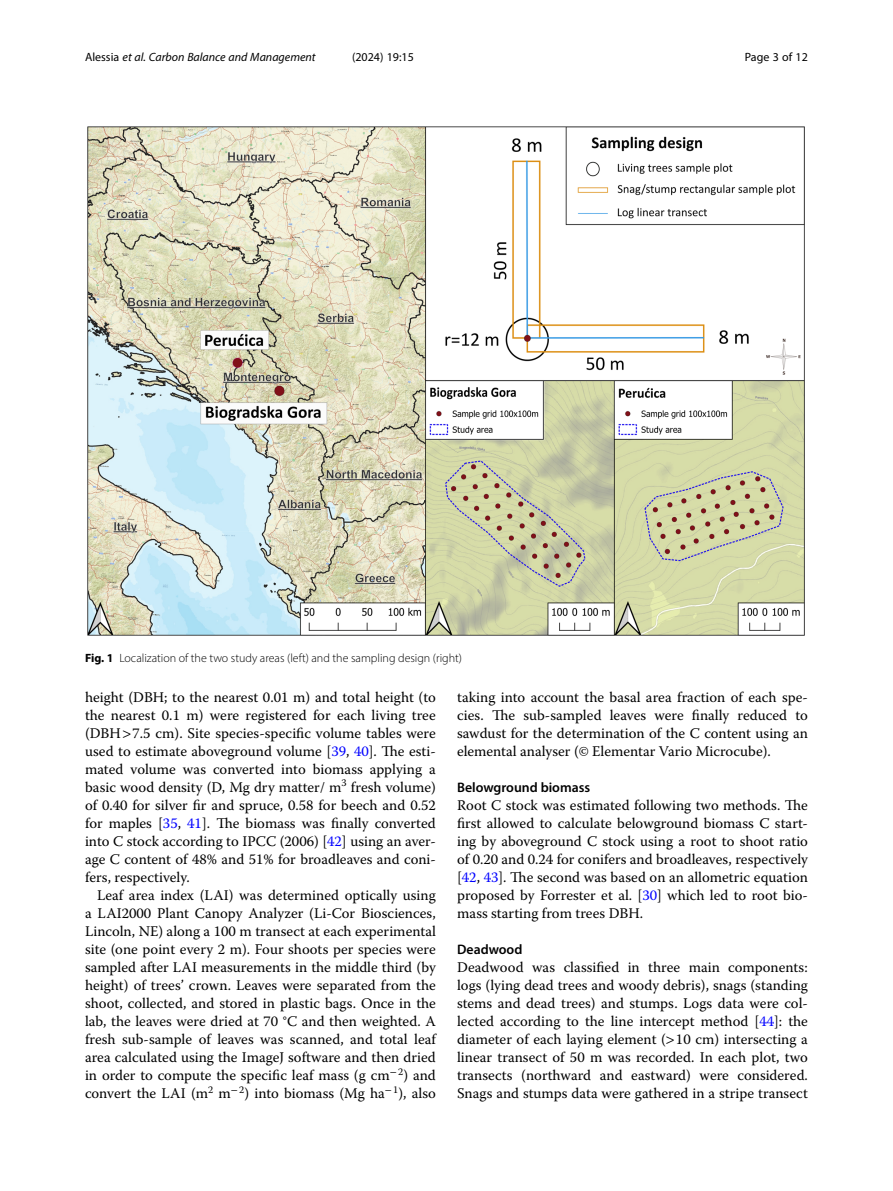
<style>
.page{position:relative;width:893px;height:1191px;background:#fff}
.page>*{position:absolute;margin:0;border:0;box-sizing:border-box;transform-origin:0 0}
.Body_Text{font:14.7px/18px "Warnock Pro";color:#000;text-align:justify}
.Body_Text_Indent{font:14.7px/18px "Warnock Pro";color:#000;text-align:justify}
.Head_2{font:600 13.8px "Myriad Pro";color:#000}
.Figure_Caption{font:300 12px "Myriad Pro";color:#000}
.t1{font:italic 12px "Myriad Pro";color:#000}
.t2{font:12px "Myriad Pro";color:#000}
.s1{font-style:normal}
.s2{font-weight:700}
.s3{color:#00f}
</style>
<div class="page">
<img style="left:87px;top:126px;width:718px;height:509px">
<p class="t1" style="left:85px;top:50px;width:232px"><span class="s1">Alessia</span> et al. Carbon Balance and Management</p>
<p class="t2" style="left:352px;top:50px;width:63px">(2024) 19:15</p>
<p class="t2" style="left:745px;top:50px;width:65px">Page 3 of 12</p>
<p class="Figure_Caption" style="left:85px;top:651px;width:379px"><span class="s2">Fig. 1</span> Localization of the two study areas (left) and the sampling design (right)</p>
<p class="Body_Text" style="left:85px;top:688px;width:352px">height (DBH; to the nearest 0.01 m) and total height (to the nearest 0.1 m) were registered for each living tree (DBH 7.5 cm). Site species-specific volume tables were used to estimate aboveground volume [<span class="s3">39</span>, <span class="s3">40</span>]. The esti&shy;mated volume was converted into biomass applying a basic wood density (D, Mg dry matter/ m<sup>3</sup> fresh volume) of 0.40 for silver fir and spruce, 0.58 for beech and 0.52 for maples [<span class="s3">35</span>, <span class="s3">41</span>]. The biomass was finally converted into C stock according to IPCC (2006) [<span class="s3">42</span>] using an aver&shy;age C content of 48% and 51% for broadleaves and coni&shy;fers, respectively.</p>
<p class="Body_Text_Indent" style="left:85px;top:886px;width:352px;text-indent:12px">Leaf area index (LAI) was determined optically using a LAI2000 Plant Canopy Analyzer (Li-Cor Biosciences, Lincoln, NE) along a 100 m transect at each experimental site (one point every 2 m). Four shoots per species were sampled after LAI measurements in the middle third (by height) of trees’ crown. Leaves were separated from the shoot, collected, and stored in plastic bags. Once in the lab, the leaves were dried at 70 °C and then weighted. A fresh sub-sample of leaves was scanned, and total leaf area calculated using the ImageJ software and then dried in order to compute the specific leaf mass (g cm<sup>−</sup><sup>2</sup>) and convert the LAI (m<sup>2</sup> m<sup>−</sup><sup>2</sup>) into biomass (Mg ha<sup>−</sup><sup>1</sup>), also</p>
<p class="Body_Text_Indent" style="left:457px;top:688px;width:352px">taking into account the basal area fraction of each spe&shy;cies. The sub-sampled leaves were finally reduced to sawdust for the determination of the C content using an elemental analyser (© Elementar Vario Microcube).</p>
<p class="Head_2" style="left:457px;top:779px;width:135px">Belowground biomass</p>
<p class="Body_Text" style="left:457px;top:796px;width:352px">Root C stock was estimated following two methods. The first allowed to calculate belowground biomass C start&shy;ing by aboveground C stock using a root to shoot ratio of 0.20 and 0.24 for conifers and broadleaves, respectively [<span class="s3">42</span>, <span class="s3">43</span>]. The second was based on an allometric equation proposed by Forrester et al. [<span class="s3">30</span>] which led to root bio&shy;mass starting from trees DBH.</p>
<p class="Head_2" style="left:457px;top:941px;width:67px">Deadwood</p>
<p class="Body_Text" style="left:457px;top:958px;width:352px">Deadwood was classified in three main components: logs (lying dead trees and woody debris), snags (standing stems and dead trees) and stumps. Logs data were col&shy;lected according to the line intercept method [<span class="s3">44</span>]: the diameter of each laying element ( 10 cm) intersecting a linear transect of 50 m was recorded. In each plot, two transects (northward and eastward) were considered.<br>Snags and stumps data were gathered in a stripe transect</p>
</div>
